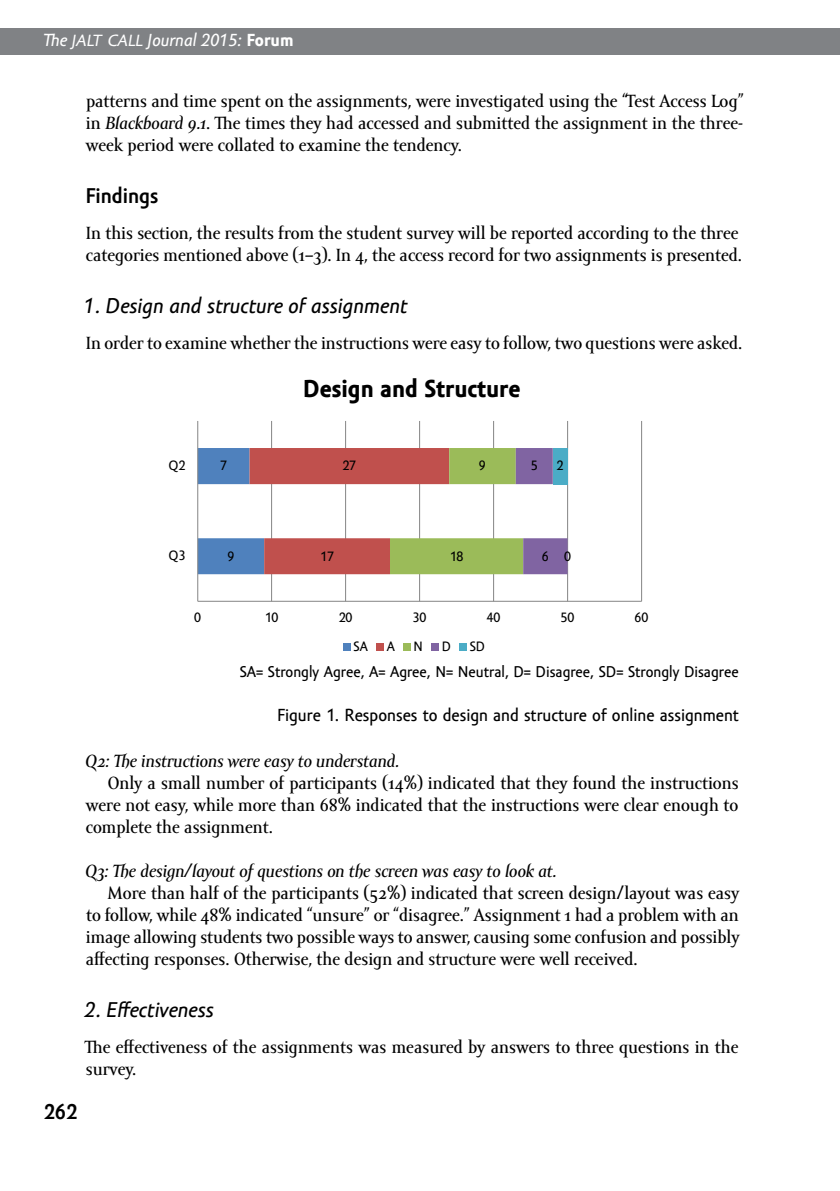
<style>
.page{position:relative;width:840px;height:1191px;background:#fff}
.page>*{position:absolute;margin:0;border:0;box-sizing:border-box;transform-origin:0 0}
.t1{font:700 25.2px "Amor Sans Text Pro";color:#000}
.t2{font:italic 22px "Amor Sans Text Pro";color:#000}
.t3{font:700 22px "Amor Sans Pro";color:#000}
.t4{font:18px/22px "Amor Serif Text Pro";color:#000;text-align:justify}
.t5{font:italic 18px "Amor Serif Text Pro";color:#000}
.t6{font:18px "Amor Sans Text Pro";color:#000}
.t7{font:italic 18px "Amor Sans Text Pro";color:#fff}
.t8{font:16px "Amor Sans Text Pro";color:#000}
.t9{font:14px "Amor Sans Text Pro";color:#000}
.s1{font-family:"Amor Sans Pro";font-size:24px}
.s2{font-weight:700;font-style:normal}
.s3{font-style:italic}
</style>
<div class="page">
<div style="left:0;top:28px;width:839px;height:27px;background:#808285"></div>
<svg style="left:197px;top:421px;width:446px;height:230px"></svg>
<p class="t7" style="left:44px;top:31px;width:251px">The <span class="s1">jalt call</span> Journal 2015: <span class="s2">Forum</span></p>
<p class="t4" style="left:86px;top:91px;width:659px">patterns and time spent on the assignments, were investigated using the “Test Access Log” in <span class="s3">Blackboard 9.1</span>. The times they had accessed and submitted the assignment in the three&shy;week period were collated to examine the tendency.</p>
<p class="t3" style="left:85px;top:183px;width:74px">Findings</p>
<p class="t4" style="left:86px;top:223px;width:657px">In this section, the results from the student survey will be reported according to the three categories mentioned above (1–3). In 4, the access record for two assignments is presented.</p>
<p class="t2" style="left:84px;top:294px;width:325px">1. Design and structure of assignment</p>
<p class="t4" style="left:86px;top:333px;width:657px">In order to examine whether the instructions were easy to follow, two questions were asked.</p>
<p class="t9" style="left:168px;top:457px;width:18px">Q2</p>
<p class="t9" style="left:220px;top:458px;width:8px">7</p>
<h1 class="t1" style="left:302px;top:375px;width:219px">Design and Structure</h1>
<p class="t9" style="left:342px;top:458px;width:15px">27</p>
<p class="t9" style="left:478px;top:458px;width:8px">9</p>
<p class="t9" style="left:530px;top:458px;width:8px">5</p>
<p class="t9" style="left:556px;top:458px;width:8px">2</p>
<p class="t9" style="left:168px;top:548px;width:18px">Q3</p>
<p class="t9" style="left:227px;top:548px;width:8px">9</p>
<p class="t9" style="left:320px;top:548px;width:15px">17</p>
<p class="t9" style="left:449px;top:548px;width:15px">18</p>
<p class="t9" style="left:541px;top:548px;width:8px">6</p>
<p class="t9" style="left:563px;top:548px;width:8px">0</p>
<p class="t9" style="left:194px;top:609px;width:8px">0</p>
<p class="t9" style="left:264px;top:609px;width:15px">10</p>
<p class="t9" style="left:338px;top:609px;width:15px">20</p>
<p class="t9" style="left:412px;top:609px;width:15px">30</p>
<p class="t9" style="left:486px;top:609px;width:15px">40</p>
<p class="t9" style="left:560px;top:609px;width:15px">50</p>
<p class="t9" style="left:634px;top:609px;width:15px">60</p>
<p class="t9" style="left:353px;top:638px;width:16px">SA</p>
<p class="t9" style="left:386px;top:638px;width:10px">A</p>
<p class="t9" style="left:413px;top:638px;width:11px">N</p>
<p class="t9" style="left:441px;top:638px;width:11px">D</p>
<p class="t9" style="left:469px;top:638px;width:17px">SD</p>
<p class="t8" style="left:239px;top:663px;width:500px">SA= Strongly Agree, A= Agree, N= Neutral, D= Disagree, SD= Strongly Disagree</p>
<p class="t6" style="left:277px;top:705px;width:463px">Figure 1. Responses to design and structure of online assignment</p>
<p class="t5" style="left:86px;top:751px;width:314px">Q2: The instructions were easy to understand.</p>
<p class="t4" style="left:86px;top:773px;width:654px;text-indent:22px">Only a small number of participants (14%) indicated that they found the instructions were not easy, while more than 68% indicated that the instructions were clear enough to complete the assignment.</p>
<p class="t5" style="left:86px;top:861px;width:471px">Q3: The design/layout of questions on the screen was easy to look at.</p>
<p class="t4" style="left:86px;top:883px;width:655px;text-indent:22px">More than half of the participants (52%) indicated that screen design/layout was easy to follow, while 48% indicated “unsure” or “disagree.” Assignment 1 had a problem with an image allowing students two possible ways to answer, causing some confusion and possibly affecting responses. Otherwise, the design and structure were well received.</p>
<p class="t2" style="left:84px;top:998px;width:131px">2. Effectiveness</p>
<p class="t4" style="left:85px;top:1037px;width:654px">The effectiveness of the assignments was measured by answers to three questions in the survey.</p>
<p class="t3" style="left:44px;top:1099px;width:35px">262</p>
</div>
